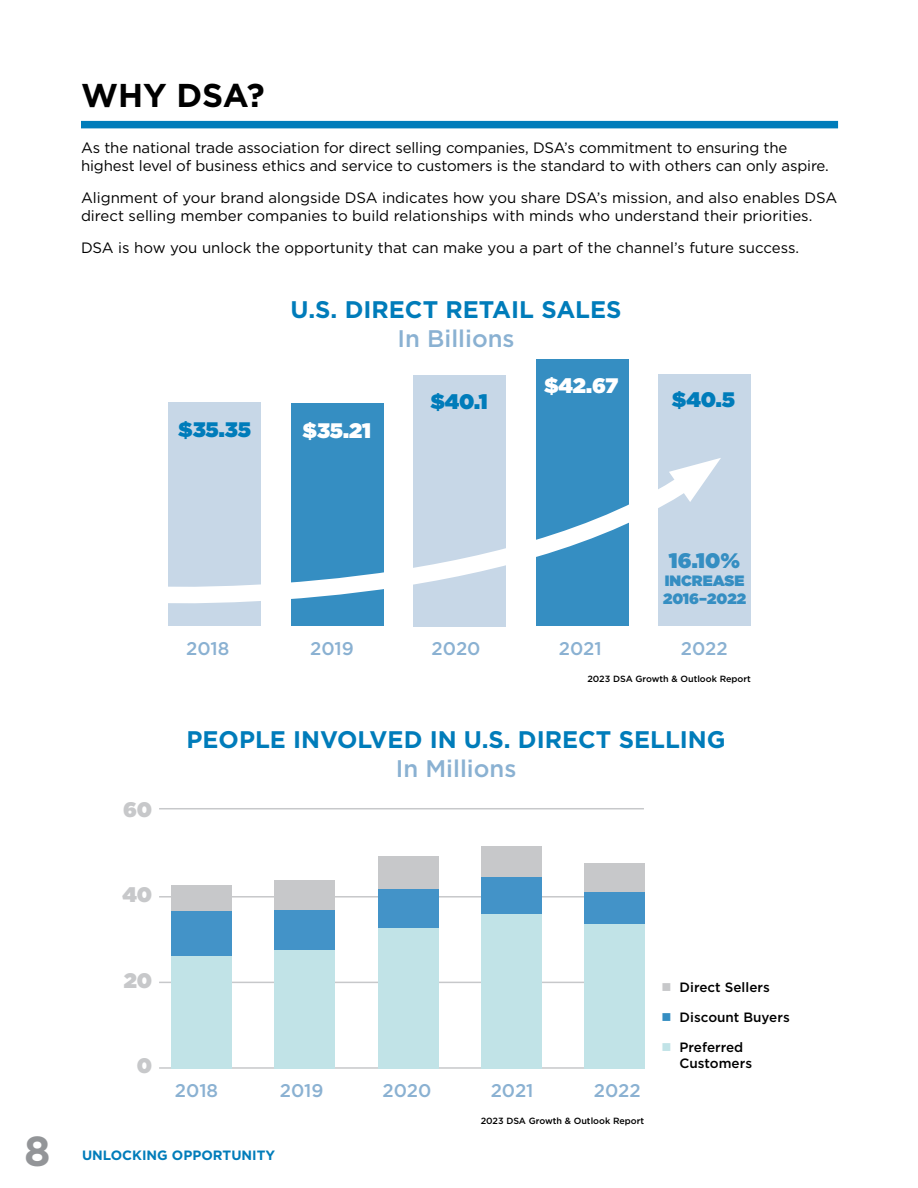
<style>
.page{position:relative;width:918px;height:1188px;background:#fff}
.page>*{position:absolute;margin:0;border:0;box-sizing:border-box;transform-origin:0 0}
.t1{font:700 42px "Gotham";color:#939598}
.t2{font:700 33px "Gotham";letter-spacing:-.005em;color:#000}
.t3{font:700 24px "Gotham";color:#007cba}
.t4{font:500 24px "Gotham";color:#8ab1d2}
.t5{font:900 21px "Gotham";color:#007cba}
.t6{font:900 21px "Gotham";letter-spacing:-.005em;color:#fff}
.t7{font:900 21px "Gotham";color:#c7c8ca}
.t8{font:900 21px "Gotham";color:#358ec2}
.t9{font:500 18.3px "Gotham";color:#8ab1d2}
.t10{font:15px/18px "Gotham";letter-spacing:-.005em;color:#000}
.t11{font:900 15px/18px "Gotham";color:#358ec2}
.t12{font:500 13.5px/16.2px "Gotham";color:#000}
.t13{font:700 13.5px "Gotham";color:#007cba}
.t14{font:500 9px "Gotham";color:#000}
.s1{color:#c7c8ca}
.s2{color:#358ec2}
.s3{color:#c1e3e7}
</style>
<div class="page">
<div style="left:81px;top:121px;width:757px;height:7px;background:#007cba"></div>
<div style="left:168px;top:403px;width:93px;height:223px;background:#c7d7e7"></div>
<div style="left:291px;top:404px;width:92px;height:222px;background:#358ec2"></div>
<div style="left:413px;top:375px;width:93px;height:251px;background:#c7d7e7"></div>
<div style="left:536px;top:360px;width:93px;height:266px;background:#358ec2"></div>
<div style="left:658px;top:374px;width:93px;height:252px;background:#c7d7e7"></div>
<svg style="left:168px;top:452px;width:501px;height:159px"></svg>
<svg style="left:669px;top:458px;width:52px;height:44px"></svg>
<hr style="left:159px;top:808px;width:485px;height:1px;background:#c7c8ca">
<hr style="left:159px;top:896px;width:485px;height:2px;background:#c7c8ca">
<hr style="left:159px;top:982px;width:485px;height:1px;background:#c7c8ca">
<hr style="left:159px;top:1067px;width:485px;height:2px;background:#c7c8ca">
<div style="left:584px;top:863px;width:61px;height:204px;background:#c7c8ca"></div>
<div style="left:584px;top:892px;width:61px;height:175px;background:#4393c8"></div>
<div style="left:584px;top:924px;width:61px;height:145px;background:#c1e3e7"></div>
<div style="left:481px;top:846px;width:61px;height:221px;background:#c7c8ca"></div>
<div style="left:481px;top:877px;width:61px;height:190px;background:#4393c8"></div>
<div style="left:481px;top:915px;width:61px;height:154px;background:#c1e3e7"></div>
<div style="left:378px;top:856px;width:61px;height:211px;background:#c7c8ca"></div>
<div style="left:378px;top:889px;width:61px;height:178px;background:#4393c8"></div>
<div style="left:378px;top:928px;width:61px;height:141px;background:#c1e3e7"></div>
<div style="left:274px;top:880px;width:61px;height:187px;background:#c7c8ca"></div>
<div style="left:274px;top:910px;width:61px;height:157px;background:#4393c8"></div>
<div style="left:274px;top:950px;width:61px;height:119px;background:#c1e3e7"></div>
<div style="left:171px;top:885px;width:61px;height:182px;background:#c7c8ca"></div>
<div style="left:171px;top:911px;width:61px;height:156px;background:#4393c8"></div>
<div style="left:171px;top:956px;width:61px;height:113px;background:#c1e3e7"></div>
<h2 class="t2" style="left:81px;top:74px;width:185px">WHY DSA?</h2>
<p class="t10" style="left:81px;top:138px;width:749px">As the national trade association for direct selling companies, DSA’s commitment to ensuring the highest level of business ethics and service to customers is the standard to with others can only aspire.</p>
<p class="t10" style="left:81px;top:188px;width:758px">Alignment of your brand alongside DSA indicates how you share DSA’s mission, and also enables DSA direct selling member companies to build relationships with minds who understand their priorities.</p>
<p class="t10" style="left:81px;top:238px;width:720px">DSA is how you unlock the opportunity that can make you a part of the channel’s future success.</p>
<h3 class="t3" style="left:291px;top:294px;width:332px">U.S. DIRECT RETAIL SALES</h3>
<h3 class="t4" style="left:398px;top:323px;width:119px">In Billions</h3>
<h3 class="t5" style="left:178px;top:415px;width:74px">$35.35</h3>
<h3 class="t6" style="left:303px;top:416px;width:70px">$35.21</h3>
<h3 class="t5" style="left:430px;top:386px;width:59px">$40.1</h3>
<h3 class="t6" style="left:544px;top:370px;width:76px">$42.67</h3>
<h3 class="t5" style="left:672px;top:385px;width:64px">$40.5</h3>
<h1 class="t1" style="left:24px;top:1124px;width:28px">8</h1>
<h3 class="t8" style="left:669px;top:545px;width:73px">16.10%</h3>
<p class="t11" style="left:663px;top:571px;width:85px">INCREASE<br>2016–2022</p>
<p class="t9" style="left:186px;top:636px;width:45px">2018</p>
<p class="t9" style="left:310px;top:636px;width:45px">2019</p>
<p class="t9" style="left:432px;top:636px;width:50px">2020</p>
<p class="t9" style="left:559px;top:636px;width:44px">2021</p>
<p class="t9" style="left:681px;top:636px;width:48px">2022</p>
<p class="t14" style="left:587px;top:673px;width:165px">2023 DSA Growth &amp; Outlook Report</p>
<h3 class="t7" style="left:123px;top:794px;width:31px">60</h3>
<h3 class="t7" style="left:122px;top:880px;width:31px">40</h3>
<h3 class="t3" style="left:187px;top:723px;width:541px">PEOPLE INVOLVED IN U.S. DIRECT SELLING</h3>
<h3 class="t4" style="left:396px;top:752px;width:122px">In Millions</h3>
<h3 class="t7" style="left:124px;top:965px;width:30px">20</h3>
<h3 class="t7" style="left:137px;top:1051px;width:17px">0</h3>
<p class="t9" style="left:175px;top:1078px;width:45px">2018</p>
<p class="t9" style="left:280px;top:1078px;width:45px">2019</p>
<p class="t9" style="left:382px;top:1078px;width:50px">2020</p>
<p class="t9" style="left:491px;top:1078px;width:44px">2021</p>
<p class="t9" style="left:594px;top:1078px;width:48px">2022</p>
<p class="t14" style="left:481px;top:1115px;width:165px">2023 DSA Growth &amp; Outlook Report</p>
<p class="t12" style="left:662px;top:979px;width:110px"><span class="s1">■</span> Direct Sellers</p>
<p class="t12" style="left:662px;top:1009px;width:130px"><span class="s2">■</span> Discount Buyers</p>
<p class="t12" style="left:680px;top:1039px;width:74px;text-indent:-18px"><span class="s3">■</span> Preferred<br>Customers</p>
<p class="t13" style="left:82px;top:1147px;width:195px">UNLOCKING OPPORTUNITY</p>
</div>
